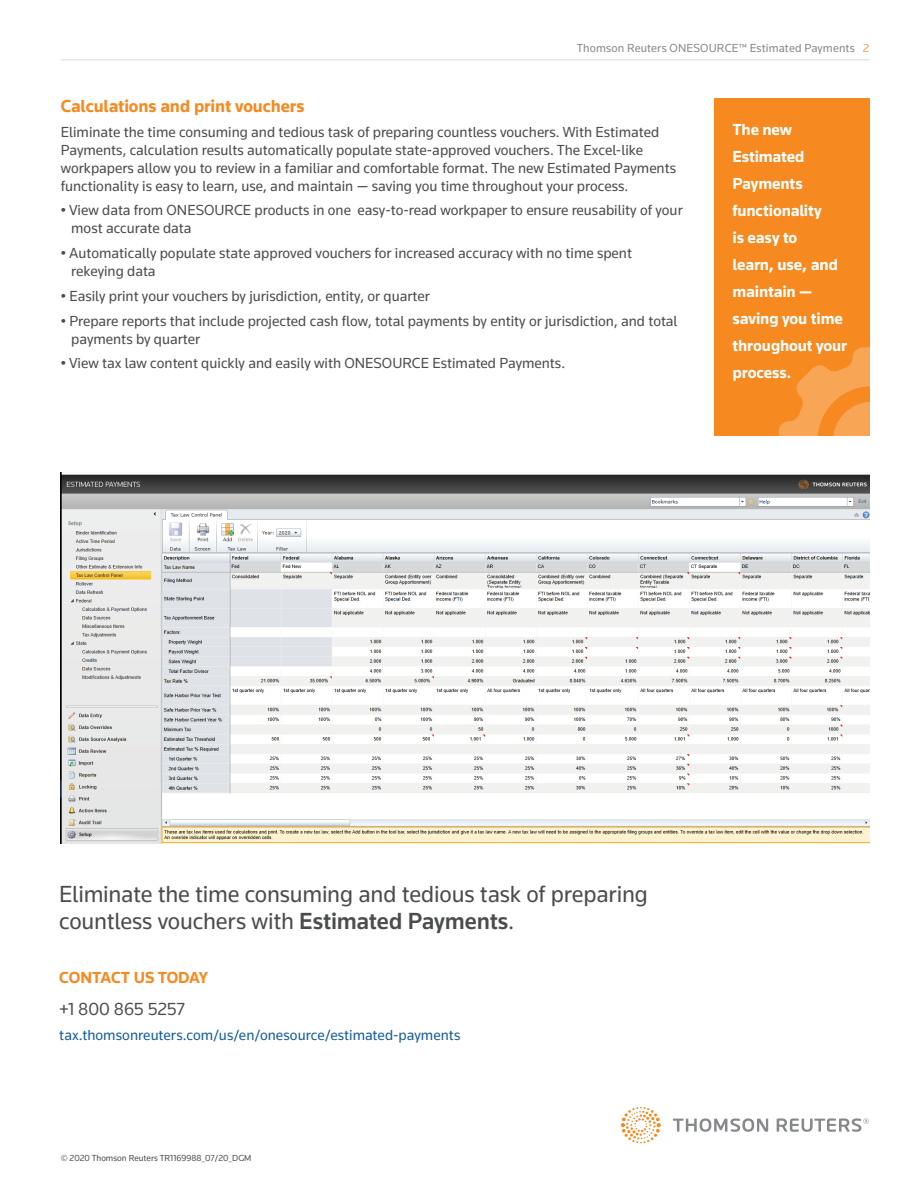
<style>
.page{position:relative;width:918px;height:1188px;background:#fff}
.page>*{position:absolute;margin:0;border:0;box-sizing:border-box;transform-origin:0 0}
.t1{font:24px/27px "Knowledge 2017";letter-spacing:-.01em;color:#4b4c4d}
.t2{font:700 18px "Knowledge 2017";letter-spacing:-.005em;color:#f6891f}
.t3{font:18px "Knowledge 2017";letter-spacing:-.01em;color:#4b4c4d}
.t4{font:700 16.5px/27px "Knowledge 2017";letter-spacing:-.005em;color:#fff}
.t5{font:700 16.5px "Knowledge 2017";letter-spacing:-.005em;color:#f6891f}
.t6{font:15px/18px "Knowledge 2017";color:#4b4c4d}
.t7{font:15px "Knowledge 2017";letter-spacing:.005em;color:#175d9e}
.t8{font:12px "Knowledge 2017";letter-spacing:.015em;color:#86888b}
.t9{font:9px "Knowledge 2017";color:#4b4c4d}
.s1{color:#f89e49}
.s2{font-weight:500}
</style>
<div class="page">
<hr style="left:61px;top:59px;width:808px;height:1px;background:#dcdddf">
<div style="left:715px;top:98px;width:155px;height:337px;background:#f6891f"></div>
<svg style="left:779px;top:347px;width:91px;height:173px"></svg>
<svg style="left:621px;top:1107px;width:40px;height:36px"></svg>
<svg style="left:673px;top:1118px;width:196px;height:14px"></svg>
<img style="left:61px;top:472px;width:808px;height:372px">
<p class="t8" style="left:577px;top:41px;width:294px">Thomson Reuters ONESOURCE™ Estimated Payments <span class="s1">2</span></p>
<p class="t2" style="left:61px;top:95px;width:245px">Calculations and print vouchers</p>
<p class="t6" style="left:61px;top:122px;width:617px">Eliminate the time consuming and tedious task of preparing countless vouchers. With Estimated Payments, calculation results automatically populate state-approved vouchers. The Excel-like workpapers allow you to review in a familiar and comfortable format. The new Estimated Payments functionality is easy to learn, use, and maintain — saving you time throughout your process.</p>
<p class="t6" style="left:71px;top:201px;width:613px;text-indent:-10px">• View data from ONESOURCE products in one easy-to-read workpaper to ensure reusability of your most accurate data</p>
<p class="t6" style="left:71px;top:244px;width:562px;text-indent:-10px">• Automatically populate state approved vouchers for increased accuracy with no time spent rekeying data</p>
<p class="t6" style="left:61px;top:287px;width:371px">• Easily print your vouchers by jurisdiction, entity, or quarter</p>
<p class="t6" style="left:71px;top:311px;width:608px;text-indent:-10px">• Prepare reports that include projected cash flow, total payments by entity or jurisdiction, and total payments by quarter</p>
<p class="t6" style="left:61px;top:354px;width:506px">• View tax law content quickly and easily with ONESOURCE Estimated Payments.</p>
<p class="t4" style="left:733px;top:115px;width:116px">The new<br>Estimated<br>Payments functionality<br>is easy to<br>learn, use, and maintain — saving you time throughout your process.</p>
<h1 class="t1" style="left:59px;top:880px;width:590px">Eliminate the time consuming and tedious task of preparing countless vouchers with <span class="s2">Estimated Payments</span>.</h1>
<p class="t5" style="left:59px;top:968px;width:150px">CONTACT US TODAY</p>
<p class="t3" style="left:59px;top:998px;width:127px">+1 800 865 5257</p>
<p class="t7" style="left:59px;top:1025px;width:403px">tax.thomsonreuters.com/us/en/onesource/estimated-payments</p>
<p class="t9" style="left:61px;top:1152px;width:192px">© 2020 Thomson Reuters TR1169988_07/20_DGM</p>
</div>
